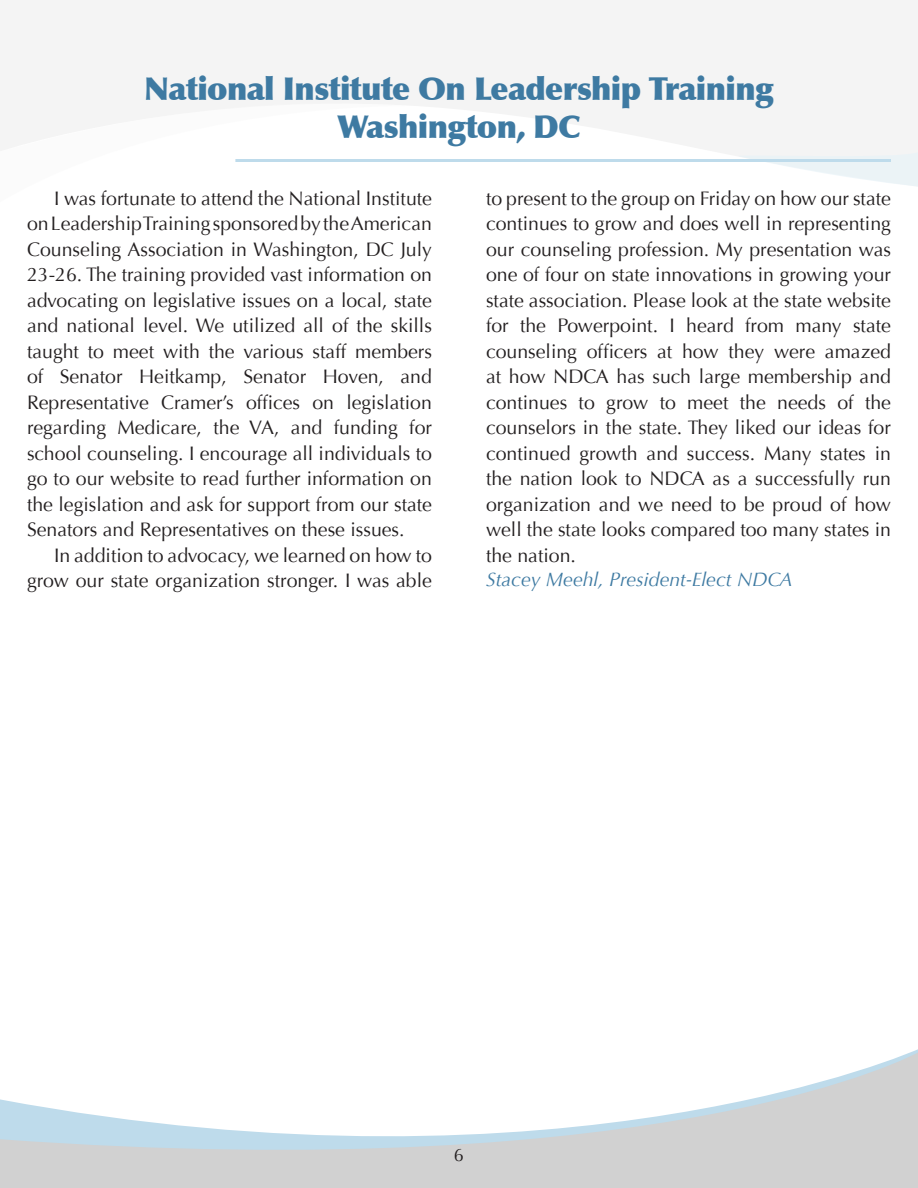
<style>
.page{position:relative;width:918px;height:1188px;background:#fff}
.page>*{position:absolute;margin:0;border:0;box-sizing:border-box;transform-origin:0 0}
.t1{font:900 31.5px "Optima";letter-spacing:-.02em;color:#3e7aa2}
.t2{font:19.5px/25.5px "Optima";color:#231f20;text-align:justify}
.t3{font:italic 19.5px "Optima";color:#3e7aa2}
.t4{font:18px "Optima";color:#231f20}
</style>
<div class="page">
<svg style="left:0;top:0;width:918px;height:156px;fill:#f4f4f4"></svg>
<svg style="left:0;top:101px;width:405px;height:55px"></svg>
<svg style="left:737px;top:150px;width:181px;height:37px"></svg>
<svg style="left:0;top:1053px;width:918px;height:135px"></svg>
<hr style="left:235px;top:159px;width:656px;height:3px;background:#bedbeb">
<p class="t1" style="left:144px;top:69px;width:631px">National Institute On Leadership Training</p>
<p class="t1" style="left:337px;top:107px;width:245px">Washington, DC</p>
<p class="t2" style="left:27px;top:185px;width:407px;text-indent:27px">I was fortunate to attend the National Institute on Leadership Training sponsored by the American Counseling Association in Washington, DC July 23-26. The training provided vast information on advocating on legislative issues on a local, state and national level. We utilized all of the skills taught to meet with the various staff members of Senator Heitkamp, Senator Hoven, and Representative Cramer’s offices on legislation regarding Medicare, the VA, and funding for school counseling. I encourage all individuals to go to our website to read further information on the legislation and ask for support from our state Senators and Representatives on these issues.</p>
<p class="t2" style="left:27px;top:542px;width:406px;text-align:right">In addition to advocacy, we learned on how to grow our state organization stronger. I was able</p>
<p class="t2" style="left:486px;top:185px;width:407px">to present to the group on Friday on how our state continues to grow and does well in representing our counseling profession. My presentation was one of four on state innovations in growing your state association. Please look at the state website for the Powerpoint. I heard from many state counseling officers at how they were amazed at how NDCA has such large membership and continues to grow to meet the needs of the counselors in the state. They liked our ideas for continued growth and success. Many states in the nation look to NDCA as a successfully run organization and we need to be proud of how well the state looks compared too many states in the nation.</p>
<p class="t3" style="left:486px;top:568px;width:308px">Stacey Meehl, President-Elect NDCA</p>
<p class="t4" style="left:454px;top:1145px;width:12px">6</p>
</div>
